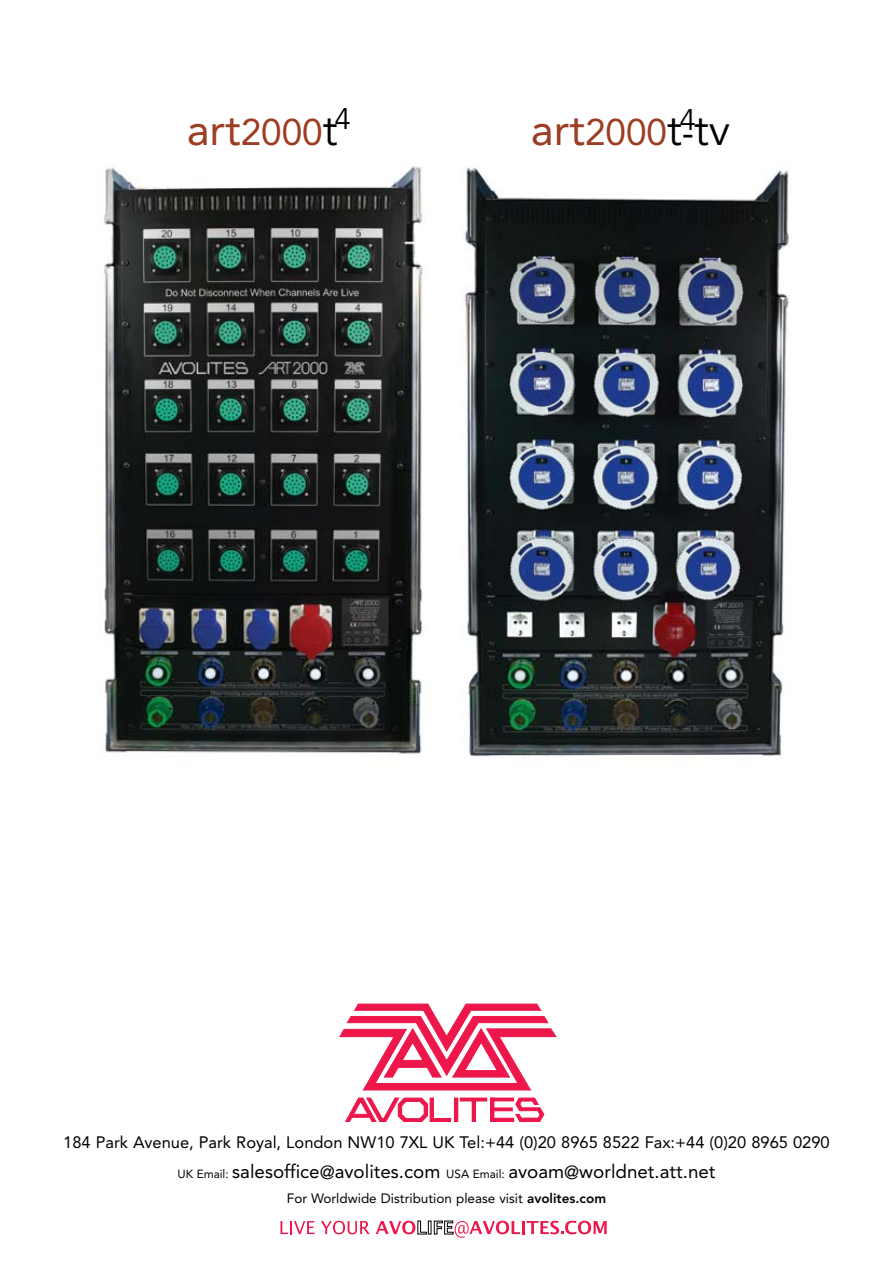
<style>
.page{position:relative;width:893px;height:1263px;background:#fff}
.page>*{position:absolute;margin:0;border:0;box-sizing:border-box;transform-origin:0 0}
.t1{font:36.9px "Avenir";color:#9d3d23}
.t2{font:29.55px "Avenir";color:#000}
.t3{font:18.75px "Avenir";color:#000}
.t4{font:16.5px "Avenir";color:#000}
.t5{font:13.5px "Avenir";color:#000}
.s1{font-size:44.25px}
.s2{font-size:44.25px;color:#000}
.s3{color:#000}
.s4{font-size:11.7px}
.s5{font-weight:800}
</style>
<div class="page">
<div style="left:454px;top:1097px;width:4px;height:25px;border:1px solid #ed174c"></div>
<div style="left:460px;top:1097px;width:27px;height:4px;border:1px solid #ed174c"></div>
<div style="left:472px;top:1100px;width:4px;height:22px;border:1px solid #ed174c"></div>
<div style="left:490px;top:1097px;width:4px;height:25px;border:1px solid #ed174c"></div>
<div style="left:490px;top:1097px;width:24px;height:4px;border:1px solid #ed174c"></div>
<div style="left:490px;top:1118px;width:24px;height:4px;border:1px solid #ed174c"></div>
<div style="left:490px;top:1107px;width:23px;height:4px;border:1px solid #ed174c"></div>
<svg style="left:514px;top:1097px;width:31px;height:25px"></svg>
<svg style="left:339px;top:1003px;width:218px;height:88px"></svg>
<svg style="left:345px;top:1097px;width:107px;height:25px"></svg>
<img style="left:104px;top:166px;width:319px;height:588px">
<img style="left:464px;top:166px;width:325px;height:591px">
<svg style="left:280px;top:1221px;width:35px;height:13px"></svg>
<svg style="left:321px;top:1221px;width:49px;height:13px"></svg>
<svg style="left:376px;top:1220px;width:231px;height:18px"></svg>
<h1 class="t1" style="left:187px;top:111px;width:166px"><span class="s1">art</span>2000<span class="s2">t</span><sup>4</sup></h1>
<h2 class="t2" style="left:679px;top:102px;width:18px">4</h2>
<h1 class="t1" style="left:531px;top:111px;width:201px"><span class="s1">art</span>2000<span class="s2">t</span><span class="s3">-</span><span class="s2">tv</span></h1>
<p class="t4" style="left:63px;top:1132px;width:768px">184 Park Avenue, Park Royal, London NW10 7XL UK Tel:+44 (0)20 8965 8522 Fax:+44 (0)20 8965 0290</p>
<p class="t3" style="left:177px;top:1160px;width:540px"><span class="s4">UK Email:</span> salesoffice@avolites.com <span class="s4">Usa Email:</span> avoam@worldnet.att.net</p>
<p class="t5" style="left:287px;top:1191px;width:321px">For Worldwide Distribution please visit <span class="s5">avolites.com</span></p>
</div>
